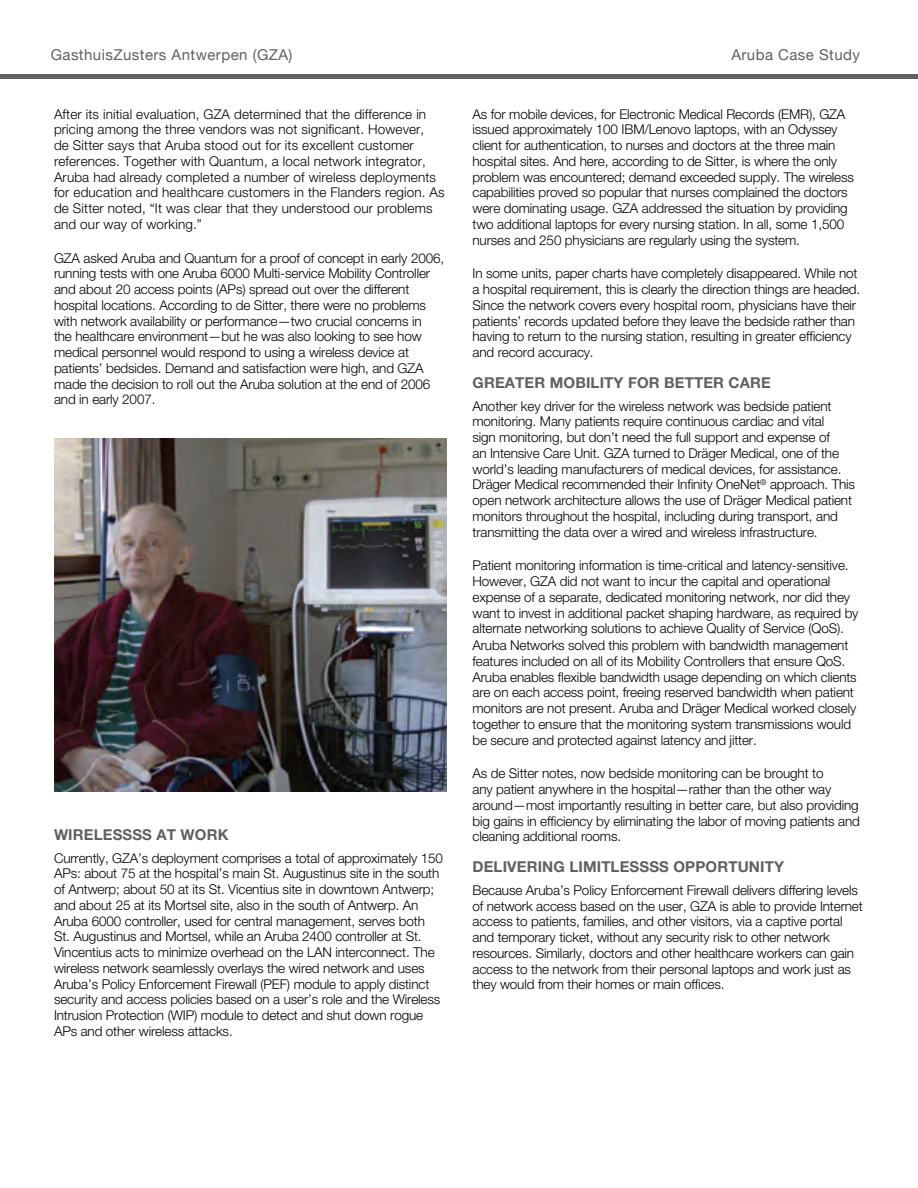
<style>
.page{position:relative;width:918px;height:1188px;background:#fff}
.page>*{position:absolute;margin:0;border:0;box-sizing:border-box;transform-origin:0 0}
.t1{font:700 15px "Helvetica Neue";letter-spacing:.01em;color:#5e6062}
.t2{font:15px "Helvetica Neue";letter-spacing:.03em;color:#5e6062}
.t3{font:300 13.5px/15.8px "Helvetica Neue";letter-spacing:-.01em;color:#000}
.t4{font:300 13.5px/15.8px "Helvetica Neue";letter-spacing:.01em;color:#000}
</style>
<div class="page">
<hr style="left:0;top:74px;width:918px;height:4px;background:#5e6062">
<img style="left:54px;top:438px;width:392px;height:353px">
<p class="t2" style="left:51px;top:45px;width:243px">GasthuisZusters Antwerpen (GZA)</p>
<p class="t2" style="left:731px;top:45px;width:130px">Aruba Case Study</p>
<p class="t4" style="left:54px;top:106px;width:392px">After its initial evaluation, GZA determined that the difference in pricing among the three vendors was not significant. However,<br>de Sitter says that Aruba stood out for its excellent customer references. Together with Quantum, a local network integrator, Aruba had already completed a number of wireless deployments for education and healthcare customers in the Flanders region. As de Sitter noted, “It was clear that they understood our problems and our way of working.”</p>
<p class="t3" style="left:54px;top:250px;width:392px">GZA asked Aruba and Quantum for a proof of concept in early 2006, running tests with one Aruba 6000 Multi-service Mobility Controller and about 20 access points (APs) spread out over the different hospital locations. According to de Sitter, there were no problems with network availability or performance—two crucial concerns in<br>the healthcare environment—but he was also looking to see how medical personnel would respond to using a wireless device at patients’ bedsides. Demand and satisfaction were high, and GZA made the decision to roll out the Aruba solution at the end of 2006 and in early 2007.</p>
<p class="t1" style="left:54px;top:825px;width:70px">WIRELESSSS</p>
<p class="t1" style="left:157px;top:825px;width:74px">AT WORK</p>
<p class="t3" style="left:54px;top:850px;width:391px">Currently, GZA’s deployment comprises a total of approximately 150<br>APs: about 75 at the hospital’s main St. Augustinus site in the south of Antwerp; about 50 at its St. Vicentius site in downtown Antwerp; and about 25 at its Mortsel site, also in the south of Antwerp. An Aruba 6000 controller, used for central management, serves both St. Augustinus and Mortsel, while an Aruba 2400 controller at St.<br>Vincentius acts to minimize overhead on the LAN interconnect. The wireless network seamlessly overlays the wired network and uses Aruba’s Policy Enforcement Firewall (PEF) module to apply distinct security and access policies based on a user’s role and the Wireless Intrusion Protection (WIP) module to detect and shut down rogue APs and other wireless attacks.</p>
<p class="t3" style="left:472px;top:106px;width:383px">As for mobile devices, for Electronic Medical Records (EMR), GZA issued approximately 100 IBM/Lenovo laptops, with an Odyssey client for authentication, to nurses and doctors at the three main hospital sites. And here, according to de Sitter, is where the only problem was encountered; demand exceeded supply. The wireless capabilities proved so popular that nurses complained the doctors were dominating usage. GZA addressed the situation by providing two additional laptops for every nursing station. In all, some 1,500 nurses and 250 physicians are regularly using the system.</p>
<p class="t3" style="left:472px;top:265px;width:389px">In some units, paper charts have completely disappeared. While not a hospital requirement, this is clearly the direction things are headed.<br>Since the network covers every hospital room, physicians have their patients’ records updated before they leave the bedside rather than having to return to the nursing station, resulting in greater efficiency and record accuracy.</p>
<p class="t1" style="left:472px;top:373px;width:300px">GREATER MOBILITY FOR BETTER CARE</p>
<p class="t3" style="left:472px;top:398px;width:384px">Another key driver for the wireless network was bedside patient monitoring. Many patients require continuous cardiac and vital<br>sign monitoring, but don’t need the full support and expense of<br>an Intensive Care Unit. GZA turned to Dräger Medical, one of the world’s leading manufacturers of medical devices, for assistance.<br>Dräger Medical recommended their Infinity OneNet<sup>®</sup> approach. This open network architecture allows the use of Dräger Medical patient monitors throughout the hospital, including during transport, and transmitting the data over a wired and wireless infrastructure.</p>
<p class="t3" style="left:473px;top:557px;width:388px">Patient monitoring information is time-critical and latency-sensitive.<br>However, GZA did not want to incur the capital and operational expense of a separate, dedicated monitoring network, nor did they want to invest in additional packet shaping hardware, as required by alternate networking solutions to achieve Quality of Service (QoS).<br>Aruba Networks solved this problem with bandwidth management features included on all of its Mobility Controllers that ensure QoS.<br>Aruba enables flexible bandwidth usage depending on which clients are on each access point, freeing reserved bandwidth when patient monitors are not present. Aruba and Dräger Medical worked closely together to ensure that the monitoring system transmissions would be secure and protected against latency and jitter.</p>
<p class="t3" style="left:473px;top:765px;width:389px">As de Sitter notes, now bedside monitoring can be brought to<br>any patient anywhere in the hospital—rather than the other way around—most importantly resulting in better care, but also providing big gains in efficiency by eliminating the labor of moving patients and cleaning additional rooms.</p>
<p class="t1" style="left:472px;top:858px;width:168px">DELIVERING LIMITLESSSS</p>
<p class="t1" style="left:673px;top:858px;width:12px">OPP</p>
<p class="t1" style="left:706px;top:858px;width:80px">ORTUNITY</p>
<p class="t3" style="left:472px;top:882px;width:392px">Because Aruba’s Policy Enforcement Firewall delivers differing levels of network access based on the user, GZA is able to provide Internet access to patients, families, and other visitors, via a captive portal and temporary ticket, without any security risk to other network resources. Similarly, doctors and other healthcare workers can gain access to the network from their personal laptops and work just as they would from their homes or main offices.</p>
</div>
